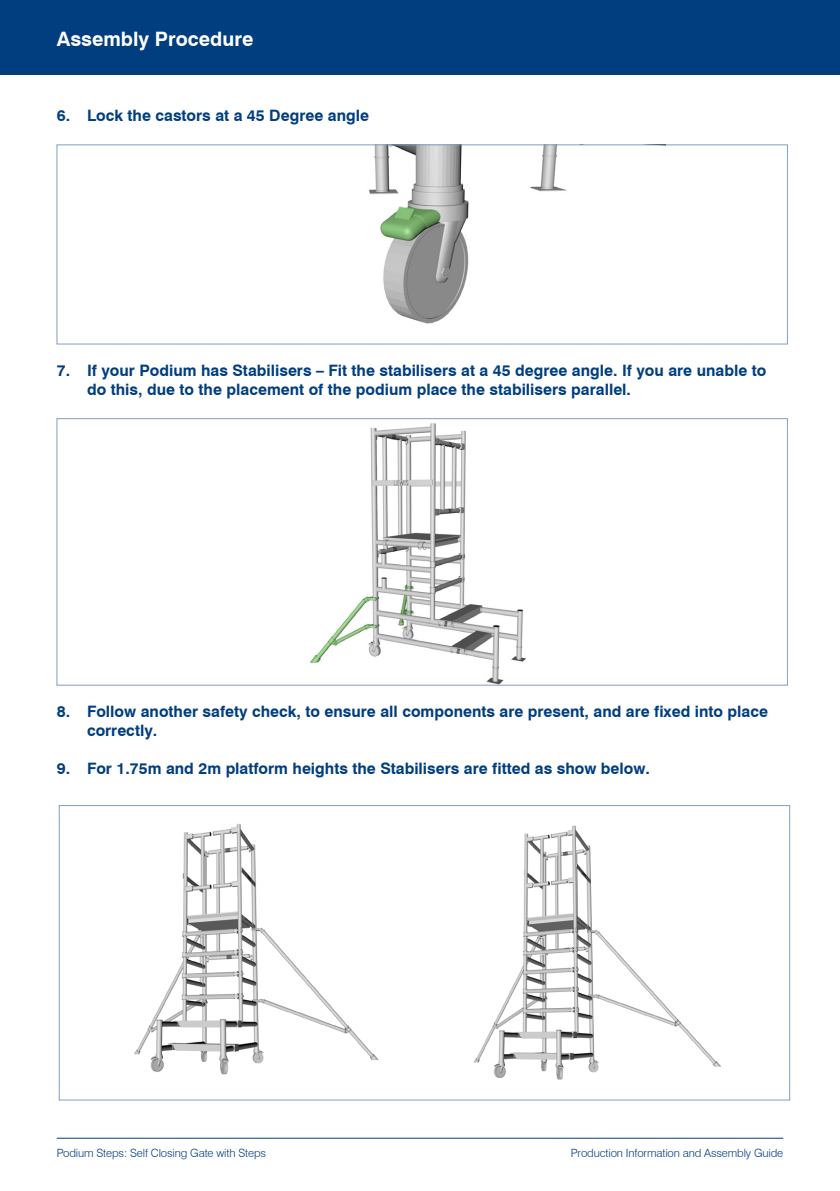
<style>
.page{position:relative;width:840px;height:1191px;background:#fff}
.page>*{position:absolute;margin:0;border:0;box-sizing:border-box;transform-origin:0 0}
.Subtitle{font:700 19.8px "Swiss 721 BT";color:#fff}
.Product_Titles{font:700 15.8px/18.6px "Swiss 721 BT";color:#013e7f}
.t1{font:300 11.4px "Swiss 721 BT";letter-spacing:-.01em;color:#013e7f}
</style>
<div class="page">
<div style="left:0;top:0;width:839px;height:75px;background:#013e7f"></div>
<hr style="left:57px;top:1137px;width:725px;height:1px;background:#013e7f">
<img style="left:134px;top:824px;width:245px;height:251px">
<img style="left:474px;top:825px;width:247px;height:254px">
<img style="left:369px;top:147px;width:198px;height:177px">
<img style="left:310px;top:423px;width:216px;height:260px">
<div style="left:57px;top:418px;width:730px;height:267px;border:1px solid #809fbf"></div>
<p class="Subtitle" style="left:57px;top:26px;width:198px">Assembly Procedure</p>
<p class="Product_Titles" style="left:57px;top:106px;width:313px">6. Lock the castors at a 45 Degree angle</p>
<p class="Product_Titles" style="left:87px;top:361px;width:680px;text-indent:-30px">7. If your Podium has Stabilisers – Fit the stabilisers at a 45 degree angle. If you are unable to do this, due to the placement of the podium place the stabilisers parallel.</p>
<p class="Product_Titles" style="left:87px;top:702px;width:682px;text-indent:-30px">8. Follow another safety check, to ensure all components are present, and are fixed into place correctly.</p>
<p class="Product_Titles" style="left:57px;top:759px;width:594px">9. For 1.75m and 2m platform heights the Stabilisers are fitted as show below.</p>
<p class="t1" style="left:57px;top:1146px;width:211px">Podium Steps: Self Closing Gate with Steps</p>
<p class="t1" style="left:570px;top:1146px;width:214px">Production Information and Assembly Guide</p>
</div>
